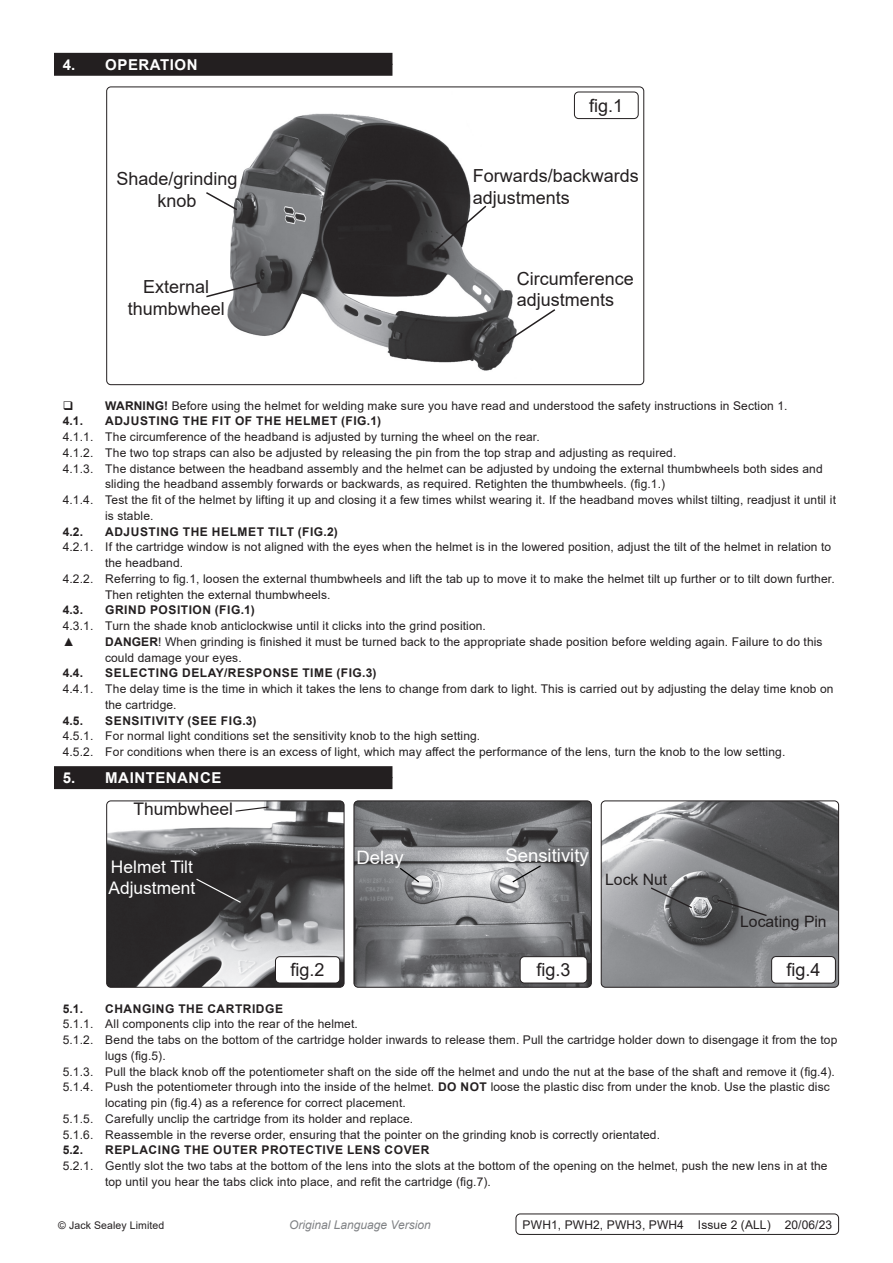
<style>
.page{position:relative;width:893px;height:1263px;background:#fff}
.page>*{position:absolute;margin:0;border:0;box-sizing:border-box;transform-origin:0 0}
.t1{font:18.6px "Arial";color:#fff}
.t2{font:18px/21.6px "Arial";color:#231f20}
.t3{font:17.4px/20.9px "Arial";color:#fff}
.t4{font:17.4px "Arial";color:#231f20}
.t5{font:15.75px "Arial";color:#231f20}
.t6{font:700 15px "Arial";letter-spacing:.035em;color:#fff}
.Body__Footer{font:12px/15.8px "Arial";letter-spacing:.01em;color:#231f20}
.t7{font:700 12px "Arial";letter-spacing:.045em;color:#231f20}
.t8{font:italic 12px "Arial";color:#808285}
.Body__Justified__7pt{font:10.5px "Arial";letter-spacing:.01em;color:#231f20}
.s1{font-weight:700}
</style>
<div class="page">
<div style="left:54px;top:64px;width:338px;height:12px;background:#231f20"></div>
<div style="left:54px;top:53px;width:338px;height:12px;background:#231f20"></div>
<div style="left:54px;top:777px;width:338px;height:12px;background:#231f20"></div>
<div style="left:54px;top:766px;width:338px;height:12px;background:#231f20"></div>
<img style="left:227px;top:113px;width:286px;height:258px">
<svg style="left:206px;top:191px;width:33px;height:21px"></svg>
<svg style="left:206px;top:281px;width:56px;height:17px"></svg>
<svg style="left:430px;top:204px;width:58px;height:52px"></svg>
<svg style="left:501px;top:308px;width:55px;height:38px"></svg>
<div style="left:106px;top:87px;width:538px;height:298px;border:1px solid #231f20;border-radius:4px"></div>
<div style="left:574px;top:92px;width:65px;height:27px;border:1px solid #231f20;border-radius:4px"></div>
<img style="left:354px;top:802px;width:236px;height:185px">
<svg style="left:511px;top:864px;width:31px;height:20px"></svg>
<svg style="left:398px;top:867px;width:22px;height:17px"></svg>
<div style="left:354px;top:800px;width:238px;height:188px;border:1px solid #231f20;border-radius:4px"></div>
<div style="left:520px;top:957px;width:67px;height:26px;background:#fff;border-radius:4px"></div>
<div style="left:520px;top:956px;width:67px;height:27px;border:1px solid #231f20;border-radius:4px"></div>
<img style="left:108px;top:802px;width:236px;height:185px">
<svg style="left:234px;top:806px;width:36px;height:6px"></svg>
<svg style="left:195px;top:878px;width:47px;height:26px"></svg>
<div style="left:106px;top:800px;width:238px;height:188px;border:1px solid #231f20;border-radius:4px"></div>
<div style="left:275px;top:957px;width:65px;height:26px;background:#fff;border-radius:4px"></div>
<div style="left:275px;top:956px;width:65px;height:27px;border:1px solid #231f20;border-radius:4px"></div>
<img style="left:603px;top:802px;width:234px;height:184px">
<svg style="left:716px;top:898px;width:52px;height:19px"></svg>
<svg style="left:649px;top:886px;width:44px;height:23px"></svg>
<div style="left:601px;top:800px;width:238px;height:188px;border:1px solid #231f20;border-radius:4px"></div>
<div style="left:772px;top:956px;width:63px;height:27px;background:#fff;border-radius:4px"></div>
<div style="left:771px;top:956px;width:65px;height:27px;border:1px solid #231f20;border-radius:4px"></div>
<div style="left:516px;top:1213px;width:323px;height:22px;border:1px solid #231f20;border-radius:4px"></div>
<p class="t6" style="left:63px;top:54px;width:136px">4. OPERATION</p>
<p class="t2" style="left:116px;top:168px;width:123px;text-align:center">Shade/grinding knob</p>
<p class="t2" style="left:128px;top:276px;width:99px;text-align:center">External thumbwheel</p>
<p class="t2" style="left:589px;top:95px;width:36px">fig.1</p>
<p class="t2" style="left:473px;top:165px;width:168px">Forwards/backwards adjustments</p>
<p class="t2" style="left:517px;top:267px;width:119px">Circumference adjustments</p>
<p class="Body__Footer" style="left:105px;top:397px;width:684px"><span class="s1">WARNING!</span> Before using the helmet for welding make sure you have read and understood the safety instructions in Section 1.</p>
<p class="t7" style="left:63px;top:413px;width:22px">4.1.</p>
<p class="t7" style="left:105px;top:413px;width:277px">ADJUSTING THE FIT OF THE HELMET (FIG.1)</p>
<p class="Body__Footer" style="left:63px;top:429px;width:478px">4.1.1. The circumference of the headband is adjusted by turning the wheel on the rear.</p>
<p class="Body__Footer" style="left:63px;top:445px;width:615px">4.1.2. The two top straps can also be adjusted by releasing the pin from the top strap and adjusting as required.</p>
<p class="Body__Footer" style="left:105px;top:460px;width:719px;text-indent:-42px">4.1.3. The distance between the headband assembly and the helmet can be adjusted by undoing the external thumbwheels both sides and sliding the headband assembly forwards or backwards, as required. Retighten the thumbwheels. (fig.1.)</p>
<p class="Body__Footer" style="left:105px;top:492px;width:732px;text-indent:-42px">4.1.4. Test the fit of the helmet by lifting it up and closing it a few times whilst wearing it. If the headband moves whilst tilting, readjust it until it is stable.</p>
<p class="t7" style="left:63px;top:523px;width:22px">4.2.</p>
<p class="t7" style="left:105px;top:523px;width:234px">ADJUSTING THE HELMET TILT (FIG.2)</p>
<p class="Body__Footer" style="left:105px;top:539px;width:728px;text-indent:-42px">4.2.1. If the cartridge window is not aligned with the eyes when the helmet is in the lowered position, adjust the tilt of the helmet in relation to the headband.</p>
<p class="Body__Footer" style="left:105px;top:571px;width:731px;text-indent:-42px">4.2.2. Referring to fig.1, loosen the external thumbwheels and lift the tab up to move it to make the helmet tilt up further or to tilt down further.<br>Then retighten the external thumbwheels.</p>
<p class="t7" style="left:63px;top:602px;width:22px">4.3.</p>
<p class="t7" style="left:105px;top:602px;width:151px">GRIND POSITION (FIG.1)</p>
<p class="Body__Footer" style="left:63px;top:618px;width:425px">4.3.1. Turn the shade knob anticlockwise until it clicks into the grind position.</p>
<p class="Body__Footer" style="left:63px;top:634px;width:13px">▲</p>
<p class="Body__Footer" style="left:105px;top:634px;width:719px"><span class="s1">DANGER</span>! When grinding is finished it must be turned back to the appropriate shade position before welding again. Failure to do this could damage your eyes.</p>
<p class="t7" style="left:63px;top:665px;width:22px">4.4.</p>
<p class="t7" style="left:105px;top:665px;width:273px">SELECTING DELAY/RESPONSE TIME (FIG.3)</p>
<p class="Body__Footer" style="left:105px;top:681px;width:730px;text-indent:-42px">4.4.1. The delay time is the time in which it takes the lens to change from dark to light. This is carried out by adjusting the delay time knob on the cartridge.</p>
<p class="t7" style="left:63px;top:712px;width:22px">4.5.</p>
<p class="t7" style="left:105px;top:712px;width:153px">SENSITIVITY (SEE FIG.3)</p>
<p class="Body__Footer" style="left:63px;top:728px;width:419px">4.5.1. For normal light conditions set the sensitivity knob to the high setting.</p>
<p class="Body__Footer" style="left:63px;top:744px;width:724px">4.5.2. For conditions when there is an excess of light, which may affect the performance of the lens, turn the knob to the low setting.</p>
<p class="t6" style="left:63px;top:767px;width:160px">5. MAINTENANCE</p>
<p class="t4" style="left:133px;top:797px;width:101px">Thumbwheel</p>
<p class="t3" style="left:109px;top:856px;width:88px">Helmet Tilt<br>Adjustment</p>
<p class="t2" style="left:290px;top:959px;width:36px">fig.2</p>
<p class="t1" style="left:356px;top:844px;width:49px">Delay</p>
<p class="t1" style="left:505px;top:843px;width:85px">Sensitivity</p>
<p class="t5" style="left:605px;top:869px;width:64px">Lock Nut</p>
<p class="t2" style="left:536px;top:959px;width:36px">fig.3</p>
<p class="t5" style="left:740px;top:911px;width:88px">Locating Pin</p>
<p class="t2" style="left:786px;top:959px;width:36px">fig.4</p>
<p class="t7" style="left:63px;top:1000px;width:22px">5.1.</p>
<p class="t7" style="left:105px;top:1000px;width:179px">CHANGING THE CARTRIDGE</p>
<p class="Body__Footer" style="left:63px;top:1016px;width:297px">5.1.1. All components clip into the rear of the helmet.</p>
<p class="Body__Footer" style="left:105px;top:1032px;width:734px;text-indent:-42px">5.1.2. Bend the tabs on the bottom of the cartridge holder inwards to release them. Pull the cartridge holder down to disengage it from the top lugs (fig.5).</p>
<p class="Body__Footer" style="left:63px;top:1063px;width:774px">5.1.3. Pull the black knob off the potentiometer shaft on the side off the helmet and undo the nut at the base of the shaft and remove it (fig.4).</p>
<p class="Body__Footer" style="left:105px;top:1079px;width:726px;text-indent:-42px">5.1.4. Push the potentiometer through into the inside of the helmet. <span class="s1">DO NOT</span> loose the plastic disc from under the knob. Use the plastic disc locating pin (fig.4) as a reference for correct placement.</p>
<p class="Body__Footer" style="left:63px;top:1111px;width:352px">5.1.5. Carefully unclip the cartridge from its holder and replace.</p>
<p class="Body__Footer" style="left:63px;top:1126px;width:599px">5.1.6. Reassemble in the reverse order, ensuring that the pointer on the grinding knob is correctly orientated.</p>
<p class="t7" style="left:63px;top:1142px;width:22px">5.2.</p>
<p class="t7" style="left:105px;top:1142px;width:326px">REPLACING THE OUTER PROTECTIVE LENS COVER</p>
<p class="Body__Footer" style="left:105px;top:1158px;width:724px;text-indent:-42px">5.2.1. Gently slot the two tabs at the bottom of the lens into the slots at the bottom of the opening on the helmet, push the new lens in at the top until you hear the tabs click into place, and refit the cartridge (fig.7).</p>
<p class="Body__Justified__7pt" style="left:58px;top:1218px;width:108px">© Jack Sealey Limited</p>
<p class="t8" style="left:289px;top:1217px;width:143px">Original Language Version</p>
<p class="Body__Footer" style="left:523px;top:1216px;width:311px">PWH1, PWH2, PWH3, PWH4 Issue 2 (ALL) 20/06/23</p>
</div>
